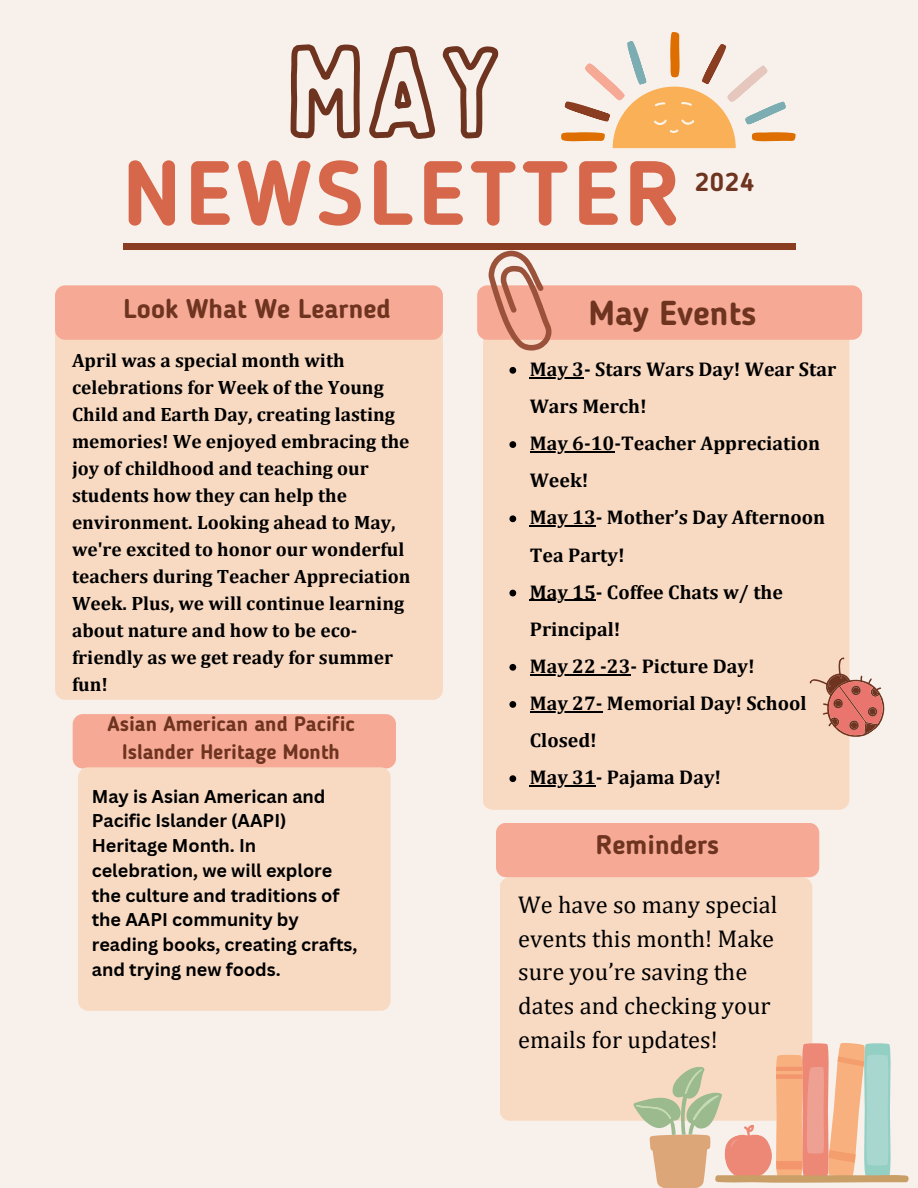
<style>
.page{position:relative;width:918px;height:1188px;background:#f8f1eb}
.page>*{position:absolute;margin:0;border:0;box-sizing:border-box;transform-origin:0 0}
.t1{font:700 90.3px "Blogger Sans";letter-spacing:.05em;color:#d6674a}
.t2{font:700 34.35px "Blogger Sans";color:#6e3420}
.t3{font:700 26.85px "Blogger Sans";color:#6e3420}
.t4{font:700 25.35px "Blogger Sans";color:#6e3420}
.t5{font:24.45px/33.8px "Cambria";color:#000}
.t6{font:700 20.85px/28.2px "Blogger Sans";color:#6e3420;text-align:center}
.t7{font:700 19.95px/37.2px "Cambria";color:#000}
.t8{font:700 19.35px/27px "Cambria";color:#000}
.t9{font:700 18px/24.8px "Canva Sans";color:#000}
</style>
<div class="page">
<svg style="left:561px;top:32px;width:234px;height:116px"></svg>
<div style="left:55px;top:340px;width:388px;height:360px;background:#f8dac3"></div>
<div style="left:55px;top:285px;width:388px;height:55px;background:#f6aa96"></div>
<div style="left:500px;top:877px;width:312px;height:244px;background:#f8dac3"></div>
<div style="left:496px;top:823px;width:323px;height:54px;background:#f6aa96"></div>
<div style="left:483px;top:351px;width:366px;height:459px;background:#f8dac3"></div>
<div style="left:123px;top:243px;width:672px;height:6px;background:#8a3d21"></div>
<svg style="left:477px;top:251px;width:385px;height:100px"></svg>
<svg style="left:800px;top:649px;width:85px;height:102px"></svg>
<svg style="left:634px;top:1042px;width:275px;height:146px"></svg>
<svg style="left:290px;top:44px;width:209px;height:95px"></svg>
<svg style="left:509px;top:367px;width:7px;height:7px"></svg>
<hr style="left:530px;top:377px;width:54px;height:1px;background:#000">
<svg style="left:509px;top:441px;width:7px;height:7px"></svg>
<hr style="left:530px;top:451px;width:84px;height:1px;background:#000">
<svg style="left:509px;top:515px;width:7px;height:7px"></svg>
<hr style="left:530px;top:526px;width:66px;height:1px;background:#000">
<svg style="left:509px;top:590px;width:7px;height:6px"></svg>
<hr style="left:530px;top:600px;width:66px;height:1px;background:#000">
<svg style="left:509px;top:664px;width:7px;height:7px"></svg>
<hr style="left:530px;top:674px;width:101px;height:1px;background:#000">
<svg style="left:509px;top:701px;width:7px;height:7px"></svg>
<hr style="left:530px;top:711px;width:73px;height:1px;background:#000">
<svg style="left:509px;top:775px;width:7px;height:7px"></svg>
<hr style="left:530px;top:785px;width:66px;height:2px;background:#000">
<div style="left:73px;top:714px;width:323px;height:53px;background:#f6aa96"></div>
<div style="left:78px;top:767px;width:313px;height:244px;background:#f8dac3"></div>
<h3 class="t1" style="left:123px;top:156px;width:559px">NEWSLETTER</h3>
<h5 class="t4" style="left:695px;top:171px;width:60px">2024</h5>
<p class="t3" style="left:124px;top:298px;width:269px">Look What We Learned</p>
<p class="t8" style="left:72px;top:347px;width:340px">April was a special month with celebrations for Week of the Young<br>Child and Earth Day, creating lasting memories! We enjoyed embracing the joy of childhood and teaching our students how they can help the environment. Looking ahead to May, we're excited to honor our wonderful teachers during Teacher Appreciation<br>Week. Plus, we will continue learning about nature and how to be eco&shy;friendly as we get ready for summer fun!</p>
<p class="t6" style="left:107px;top:712px;width:249px">Asian American and Pacific<br>Islander Heritage Month</p>
<p class="t9" style="left:92px;top:783px;width:267px">May is Asian American and<br>Pacific Islander (AAPI)<br>Heritage Month. In celebration, we will explore the culture and traditions of the AAPI community by reading books, creating crafts, and trying new foods.</p>
<p class="t2" style="left:589px;top:299px;width:169px">May Events</p>
<p class="t7" style="left:530px;top:350px;width:308px">May 3- Stars Wars Day! Wear Star<br>Wars Merch!</p>
<p class="t7" style="left:530px;top:424px;width:292px">May 6-10-Teacher Appreciation<br>Week!</p>
<p class="t7" style="left:530px;top:499px;width:297px">May 13- Mother’s Day Afternoon<br>Tea Party!</p>
<p class="t7" style="left:530px;top:573px;width:255px">May 15- Coffee Chats w/ the<br>Principal!</p>
<p class="t7" style="left:530px;top:647px;width:226px">May 22 -23- Picture Day!</p>
<p class="t7" style="left:530px;top:684px;width:278px">May 27- Memorial Day! School<br>Closed!</p>
<p class="t7" style="left:530px;top:758px;width:193px">May 31- Pajama Day!</p>
<h4 class="t3" style="left:596px;top:834px;width:125px">Reminders</h4>
<h2 class="t5" style="left:518px;top:887px;width:261px">We have so many special events this month! Make sure you’re saving the dates and checking your emails for updates!</h2>
</div>
